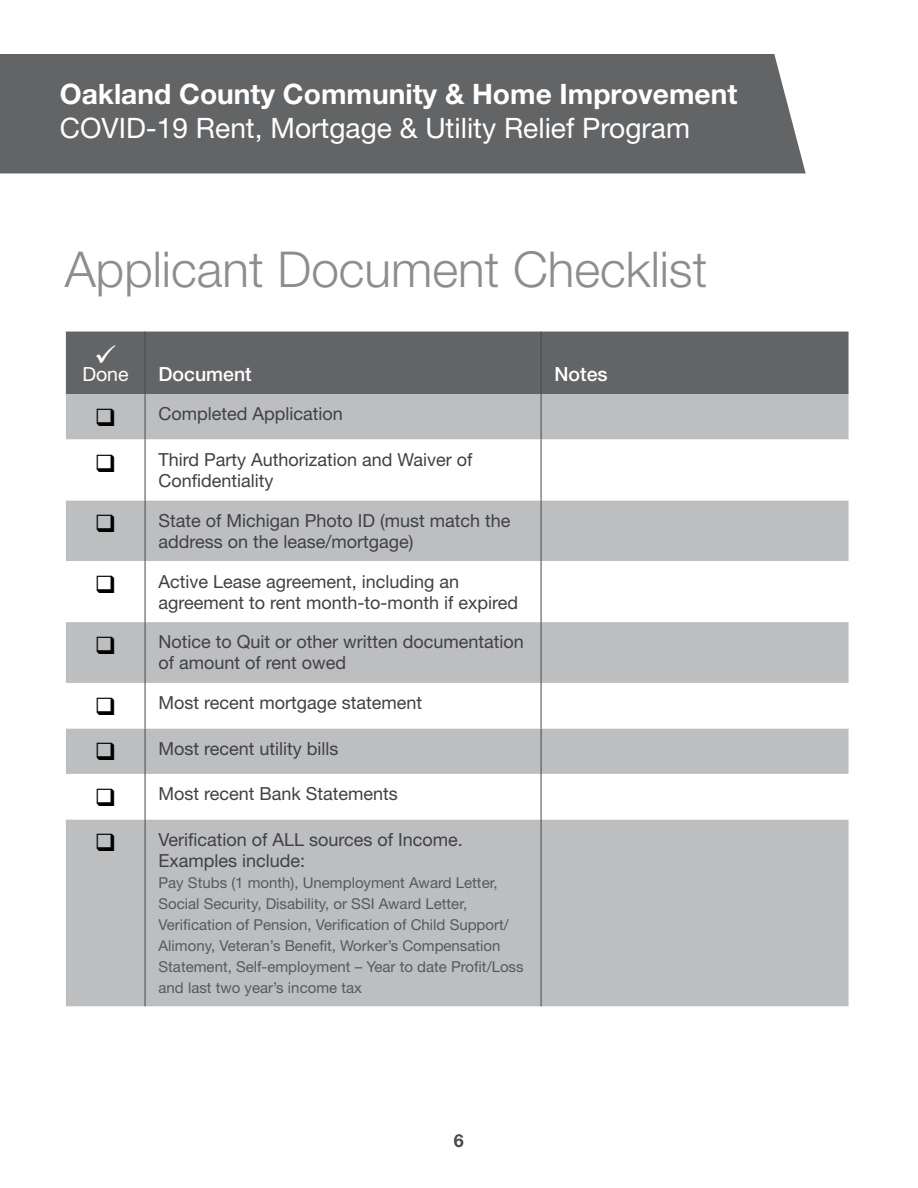
<style>
.page{position:relative;width:918px;height:1188px;background:#fff}
.page>*{position:absolute;margin:0;border:0;box-sizing:border-box;transform-origin:0 0}
.t1{font:300 49.5px "Helvetica Neue LT Std";color:#8b8e90}
.t2{font:28.2px "Helvetica Neue LT Std";color:#fff}
.t3{font:700 28.2px "Helvetica Neue LT Std";color:#fff}
.t4{font:500 19.5px "Helvetica Neue LT Std";color:#fff}
.t5{font:19.5px "Helvetica Neue LT Std";color:#fff}
.t6{font:18px/21px "Helvetica Neue LT Std";color:#414042}
.t7{font:700 18px "Helvetica Neue LT Std";color:#4a4a4d}
.t8{font:15px/21px "Helvetica Neue LT Std";color:#58595b}
.s1{color:#000}
</style>
<div class="page">
<div style="left:0;top:54px;width:806px;height:119px;background:#636466"></div>
<div style="left:66px;top:332px;width:783px;height:62px;background:#636466"></div>
<div style="left:66px;top:394px;width:783px;height:612px;background:#bcbec0"></div>
<svg style="left:66px;top:440px;width:783px;height:379px"></svg>
<hr style="left:145px;top:332px;width:1px;height:62px;background:#4a4a4d">
<hr style="left:541px;top:332px;width:1px;height:62px;background:#4a4a4d">
<hr style="left:145px;top:394px;width:1px;height:46px;background:#4a4a4d">
<hr style="left:541px;top:394px;width:1px;height:46px;background:#4a4a4d">
<hr style="left:145px;top:440px;width:1px;height:60px;background:#4a4a4d">
<hr style="left:541px;top:440px;width:1px;height:60px;background:#4a4a4d">
<hr style="left:145px;top:500px;width:1px;height:61px;background:#4a4a4d">
<hr style="left:541px;top:500px;width:1px;height:61px;background:#4a4a4d">
<hr style="left:145px;top:561px;width:1px;height:61px;background:#4a4a4d">
<hr style="left:541px;top:561px;width:1px;height:61px;background:#4a4a4d">
<hr style="left:145px;top:622px;width:1px;height:61px;background:#4a4a4d">
<hr style="left:541px;top:622px;width:1px;height:61px;background:#4a4a4d">
<hr style="left:145px;top:683px;width:1px;height:45px;background:#4a4a4d">
<hr style="left:541px;top:683px;width:1px;height:45px;background:#4a4a4d">
<hr style="left:145px;top:728px;width:1px;height:46px;background:#4a4a4d">
<hr style="left:541px;top:728px;width:1px;height:46px;background:#4a4a4d">
<hr style="left:145px;top:774px;width:1px;height:45px;background:#4a4a4d">
<hr style="left:541px;top:774px;width:1px;height:45px;background:#4a4a4d">
<hr style="left:145px;top:819px;width:1px;height:187px;background:#4a4a4d">
<hr style="left:541px;top:819px;width:1px;height:187px;background:#4a4a4d">
<svg style="left:96px;top:345px;width:20px;height:19px"></svg>
<h2 class="t3" style="left:60px;top:77px;width:679px">Oakland County Community &amp; Home Improvement</h2>
<h2 class="t2" style="left:60px;top:111px;width:632px">COVID-19 Rent, Mortgage &amp; Utility Relief Program</h2>
<h1 class="t1" style="left:65px;top:239px;width:644px">Applicant Document Checklist</h1>
<p class="t5" style="left:82px;top:362px;width:48px">Done</p>
<p class="t4" style="left:159px;top:362px;width:95px">Document</p>
<p class="t4" style="left:555px;top:362px;width:55px">Notes</p>
<p class="t6" style="left:95px;top:403px;width:250px"><span class="s1">❑</span> Completed Application</p>
<p class="t6" style="left:159px;top:449px;width:316px;text-indent:-64px"><span class="s1">❑</span> Third Party Authorization and Waiver of<br>Confidentiality</p>
<p class="t6" style="left:159px;top:510px;width:354px;text-indent:-64px"><span class="s1">❑</span> State of Michigan Photo ID (must match the address on the lease/mortgage)</p>
<p class="t6" style="left:159px;top:570px;width:361px;text-indent:-64px"><span class="s1">❑</span> Active Lease agreement, including an agreement to rent month-to-month if expired</p>
<p class="t6" style="left:159px;top:631px;width:367px;text-indent:-64px"><span class="s1">❑</span> Notice to Quit or other written documentation of amount of rent owed</p>
<p class="t6" style="left:95px;top:692px;width:329px"><span class="s1">❑</span> Most recent mortgage statement</p>
<p class="t6" style="left:95px;top:738px;width:245px"><span class="s1">❑</span> Most recent utility bills</p>
<p class="t6" style="left:95px;top:783px;width:305px"><span class="s1">❑</span> Most recent Bank Statements</p>
<p class="t6" style="left:159px;top:829px;width:306px;text-indent:-64px"><span class="s1">❑</span> Verification of ALL sources of Income.<br>Examples include:</p>
<p class="t8" style="left:159px;top:872px;width:367px">Pay Stubs (1 month), Unemployment Award Letter, Social Security, Disability, or SSI Award Letter, Verification of Pension, Verification of Child Support/ Alimony, Veteran’s Benefit, Worker’s Compensation Statement, Self-employment – Year to date Profit/Loss and last two year’s income tax</p>
<p class="t7" style="left:454px;top:1129px;width:12px">6</p>
</div>
